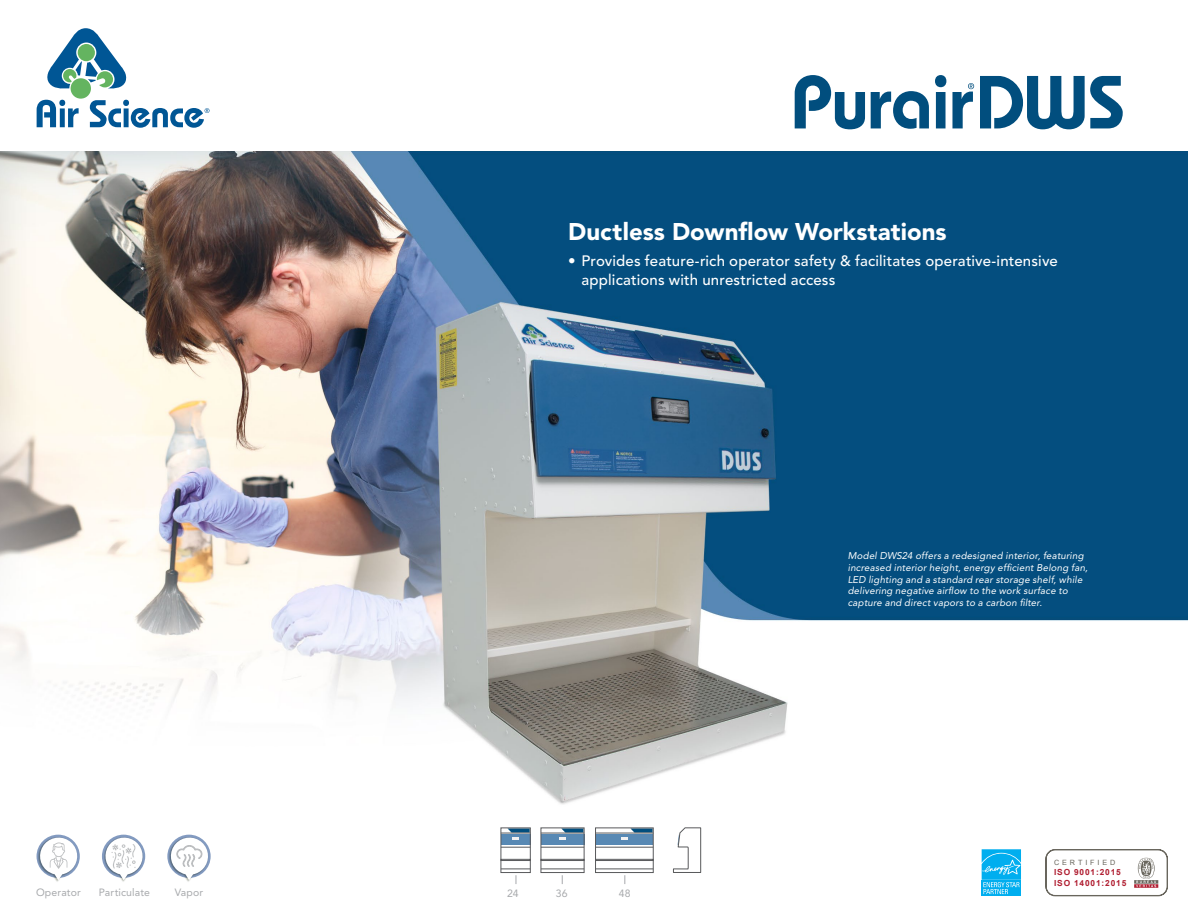
<style>
.page{position:relative;width:1188px;height:918px;background:#fff}
.page>*{position:absolute;margin:0;border:0;box-sizing:border-box;transform-origin:0 0}
.t1{font:900 24px "Avenir LT Std";letter-spacing:.005em;color:#fff}
.t2{font:500 15px/19.5px "Avenir LT Std";letter-spacing:.01em;color:#fff}
.t3{font:10.5px "Avenir LT Std";letter-spacing:.01em;color:#a7a9ac}
.t4{font:italic 9.75px/11.7px "Avenir LT Std";letter-spacing:.02em;color:#fff}
.t5{font:700 8.4px/10.2px "Arial";letter-spacing:.1em;color:#b01e31}
.t6{font:7.2px "Arial";letter-spacing:.405em;color:#69665d}
</style>
<div class="page">
<img style="left:0;top:151px;width:1188px;height:733px">
<div style="left:596px;top:834px;width:57px;height:11px;background:#5889b4"></div>
<svg style="left:621px;top:830px;width:30px;height:10px"></svg>
<div style="left:595px;top:828px;width:58px;height:45px;border:1px solid #58595b"></div>
<hr style="left:596px;top:833px;width:57px;height:1px;background:#58595b">
<hr style="left:596px;top:869px;width:57px;height:1px;background:#58595b">
<hr style="left:596px;top:847px;width:57px;height:1px;background:#58595b">
<div style="left:541px;top:834px;width:43px;height:11px;background:#5889b4"></div>
<svg style="left:560px;top:830px;width:22px;height:10px"></svg>
<div style="left:541px;top:828px;width:43px;height:45px;border:1px solid #58595b"></div>
<hr style="left:541px;top:833px;width:43px;height:1px;background:#58595b">
<hr style="left:541px;top:869px;width:43px;height:1px;background:#58595b">
<hr style="left:541px;top:847px;width:43px;height:1px;background:#58595b">
<div style="left:501px;top:834px;width:29px;height:11px;background:#5889b4"></div>
<div style="left:501px;top:859px;width:29px;height:2px;border:1px solid #58595b"></div>
<div style="left:541px;top:859px;width:43px;height:2px;border:1px solid #58595b"></div>
<div style="left:595px;top:859px;width:58px;height:2px;border:1px solid #58595b"></div>
<svg style="left:501px;top:828px;width:29px;height:12px"></svg>
<svg style="left:501px;top:869px;width:29px;height:15px"></svg>
<svg style="left:501px;top:847px;width:29px;height:1px"></svg>
<svg style="left:673px;top:828px;width:28px;height:45px"></svg>
<svg style="left:37px;top:100px;width:42px;height:27px"></svg>
<svg style="left:47px;top:28px;width:80px;height:61px"></svg>
<div style="left:77px;top:44px;width:18px;height:17px;background:#64b460;border-radius:50%"></div>
<div style="left:70px;top:78px;width:21px;height:21px;background:#64b460;border-radius:50%"></div>
<svg style="left:90px;top:100px;width:120px;height:28px"></svg>
<svg style="left:795px;top:75px;width:70px;height:54px"></svg>
<svg style="left:871px;top:91px;width:58px;height:38px"></svg>
<svg style="left:935px;top:75px;width:11px;height:53px"></svg>
<svg style="left:980px;top:76px;width:143px;height:53px"></svg>
<svg style="left:952px;top:83px;width:22px;height:45px"></svg>
<img style="left:35px;top:834px;width:46px;height:49px">
<svg style="left:38px;top:836px;width:41px;height:44px"></svg>
<img style="left:100px;top:834px;width:46px;height:49px">
<svg style="left:103px;top:836px;width:42px;height:44px"></svg>
<img style="left:166px;top:834px;width:46px;height:49px">
<svg style="left:169px;top:836px;width:41px;height:44px"></svg>
<svg style="left:981px;top:848px;width:41px;height:48px"></svg>
<div style="left:982px;top:880px;width:39px;height:16px;background:#00aeef"></div>
<svg style="left:982px;top:849px;width:39px;height:45px"></svg>
<svg style="left:1045px;top:849px;width:123px;height:48px"></svg>
<p class="t3" style="left:36px;top:887px;width:46px">Operator</p>
<p class="t3" style="left:99px;top:887px;width:53px">Particulate</p>
<p class="t3" style="left:175px;top:887px;width:30px">Vapor</p>
<h1 class="t1" style="left:568px;top:217px;width:380px">Ductless Downflow Workstations</h1>
<h2 class="t2" style="left:582px;top:251px;width:478px;text-indent:-14px">• Provides feature-rich operator safety &amp; facilitates operative-intensive applications with unrestricted access</h2>
<p class="t4" style="left:848px;top:550px;width:242px">Model DWS24 offers a redesigned interior, featuring increased interior height, energy efficient Belong fan, LED lighting and a standard rear storage shelf, while delivering negative airflow to the work surface to capture and direct vapors to a carbon filter.</p>
<p class="t3" style="left:507px;top:887px;width:13px">24</p>
<p class="t3" style="left:556px;top:887px;width:13px">36</p>
<p class="t3" style="left:619px;top:887px;width:13px">48</p>
<p class="t6" style="left:1054px;top:858px;width:63px">CERTIFIED</p>
<p class="t5" style="left:1054px;top:868px;width:74px">ISO 9001:2015<br>ISO 14001:2015</p>
</div>
